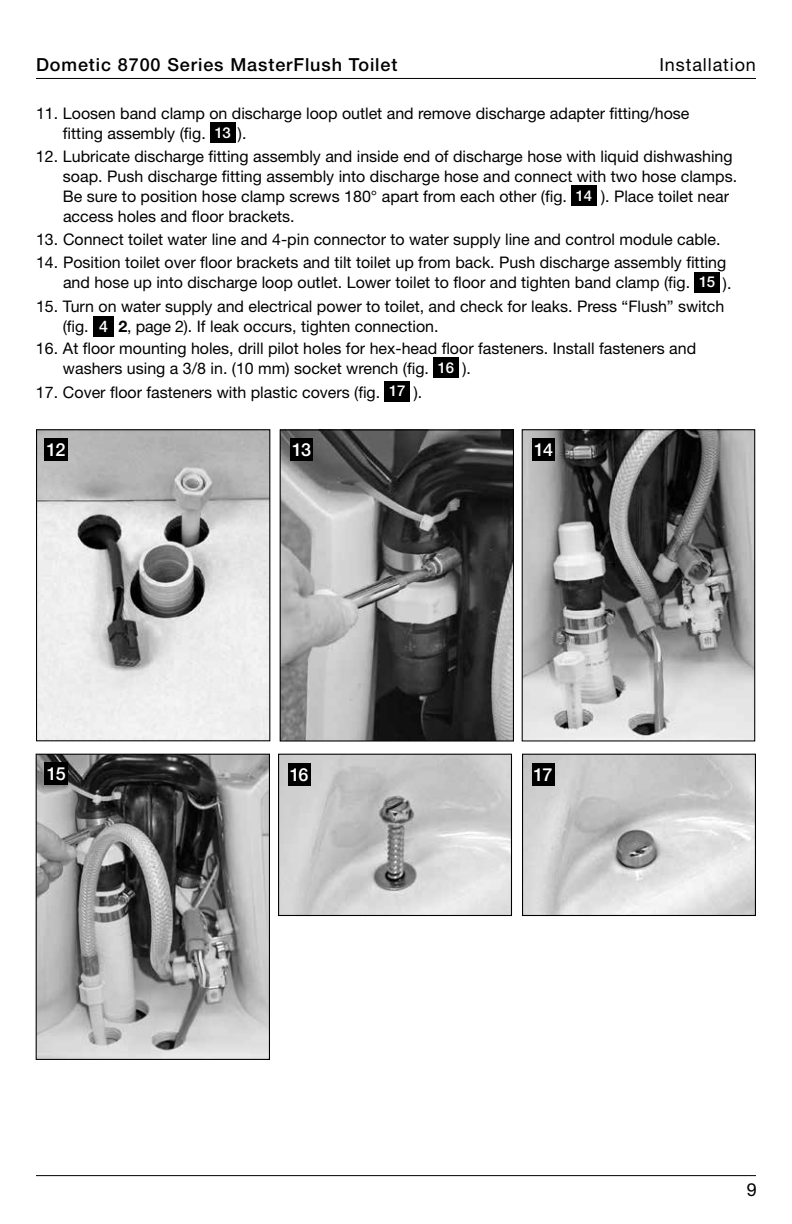
<style>
.page{position:relative;width:792px;height:1224px;background:#fff}
.page>*{position:absolute;margin:0;border:0;box-sizing:border-box;transform-origin:0 0}
.t1{font:500 18px "Helvetica Neue LT Std";letter-spacing:.05em;color:#000}
.t2{font:18px "Helvetica Neue LT Std";letter-spacing:.05em;color:#000}
.t3{font:500 18px "Helvetica Neue LT Std";letter-spacing:-.06em;color:#fff}
.t4{font:16px/20px "Helvetica Neue LT Std";color:#000}
.s1{font-weight:500;font-size:15px;color:#fff}
.s2{font-weight:500;color:#fff}
.s3{font-weight:700}
</style>
<div class="page">
<hr style="left:36px;top:1175px;width:720px;height:1px;background:#000">
<div style="left:210px;top:122px;width:25px;height:21px;background:#000"></div>
<div style="left:571px;top:185px;width:26px;height:21px;background:#000"></div>
<div style="left:695px;top:272px;width:25px;height:21px;background:#000"></div>
<div style="left:93px;top:316px;width:21px;height:21px;background:#000"></div>
<div style="left:433px;top:357px;width:26px;height:21px;background:#000"></div>
<div style="left:385px;top:381px;width:25px;height:21px;background:#000"></div>
<hr style="left:36px;top:78px;width:720px;height:1px;background:#000">
<img style="left:38px;top:431px;width:230px;height:308px">
<div style="left:36px;top:429px;width:234px;height:312px;border:1px solid #000"></div>
<img style="left:38px;top:756px;width:230px;height:302px">
<div style="left:36px;top:754px;width:234px;height:306px;border:1px solid #000"></div>
<img style="left:280px;top:756px;width:230px;height:158px">
<div style="left:278px;top:754px;width:234px;height:162px;border:1px solid #000"></div>
<img style="left:524px;top:756px;width:230px;height:158px">
<div style="left:522px;top:754px;width:234px;height:162px;border:1px solid #000"></div>
<div style="left:44px;top:438px;width:23px;height:23px;background:#000"></div>
<div style="left:45px;top:762px;width:23px;height:23px;background:#000"></div>
<div style="left:288px;top:763px;width:23px;height:23px;background:#000"></div>
<div style="left:532px;top:763px;width:23px;height:23px;background:#000"></div>
<img style="left:282px;top:431px;width:230px;height:309px">
<div style="left:280px;top:429px;width:234px;height:313px;border:1px solid #000"></div>
<img style="left:524px;top:431px;width:229px;height:308px">
<div style="left:522px;top:429px;width:233px;height:312px;border:1px solid #000"></div>
<div style="left:532px;top:438px;width:23px;height:23px;background:#000"></div>
<div style="left:290px;top:438px;width:23px;height:23px;background:#000"></div>
<p class="t1" style="left:36px;top:53px;width:363px">Dometic 8700 Series MasterFlush Toilet</p>
<p class="t2" style="left:659px;top:53px;width:98px">Installation</p>
<p class="t4" style="left:63px;top:103px;width:628px;text-indent:-27px">11. Loosen band clamp on discharge loop outlet and remove discharge adapter fitting/hose fitting assembly (fig. <span class="s1">13</span> ).</p>
<p class="t4" style="left:63px;top:146px;width:673px;text-indent:-27px">12. Lubricate discharge fitting assembly and inside end of discharge hose with liquid dishwashing soap. Push discharge fitting assembly into discharge hose and connect with two hose clamps.<br>Be sure to position hose clamp screws 180° apart from each other (fig. <span class="s1">14</span> ). Place toilet near access holes and floor brackets.</p>
<p class="t4" style="left:36px;top:229px;width:683px">13. Connect toilet water line and 4-pin connector to water supply line and control module cable.</p>
<p class="t4" style="left:36px;top:253px;width:694px;text-align:right">14. Position toilet over floor brackets and tilt toilet up from back. Push discharge assembly fitting and hose up into discharge loop outlet. Lower toilet to floor and tighten band clamp (fig. <span class="s1">15</span> ).</p>
<p class="t4" style="left:63px;top:296px;width:663px;text-indent:-27px">15. Turn on water supply and electrical power to toilet, and check for leaks. Press “Flush” switch (fig. <span class="s2">4</span> <span class="s3">2</span>, page 2). If leak occurs, tighten connection.</p>
<p class="t4" style="left:63px;top:338px;width:635px;text-indent:-27px">16. At floor mounting holes, drill pilot holes for hex-head floor fasteners. Install fasteners and washers using a 3/8 in. (10 mm) socket wrench (fig. <span class="s1">16</span> ).</p>
<p class="t4" style="left:36px;top:382px;width:385px">17. Cover floor fasteners with plastic covers (fig. <span class="s1">17</span> ).</p>
<p class="t3" style="left:46px;top:439px;width:20px">12</p>
<p class="t3" style="left:292px;top:439px;width:20px">13</p>
<p class="t3" style="left:534px;top:439px;width:20px">14</p>
<p class="t3" style="left:47px;top:763px;width:20px">15</p>
<p class="t3" style="left:290px;top:764px;width:20px">16</p>
<p class="t3" style="left:534px;top:764px;width:20px">17</p>
<p class="t2" style="left:747px;top:1179px;width:12px">9</p>
</div>
